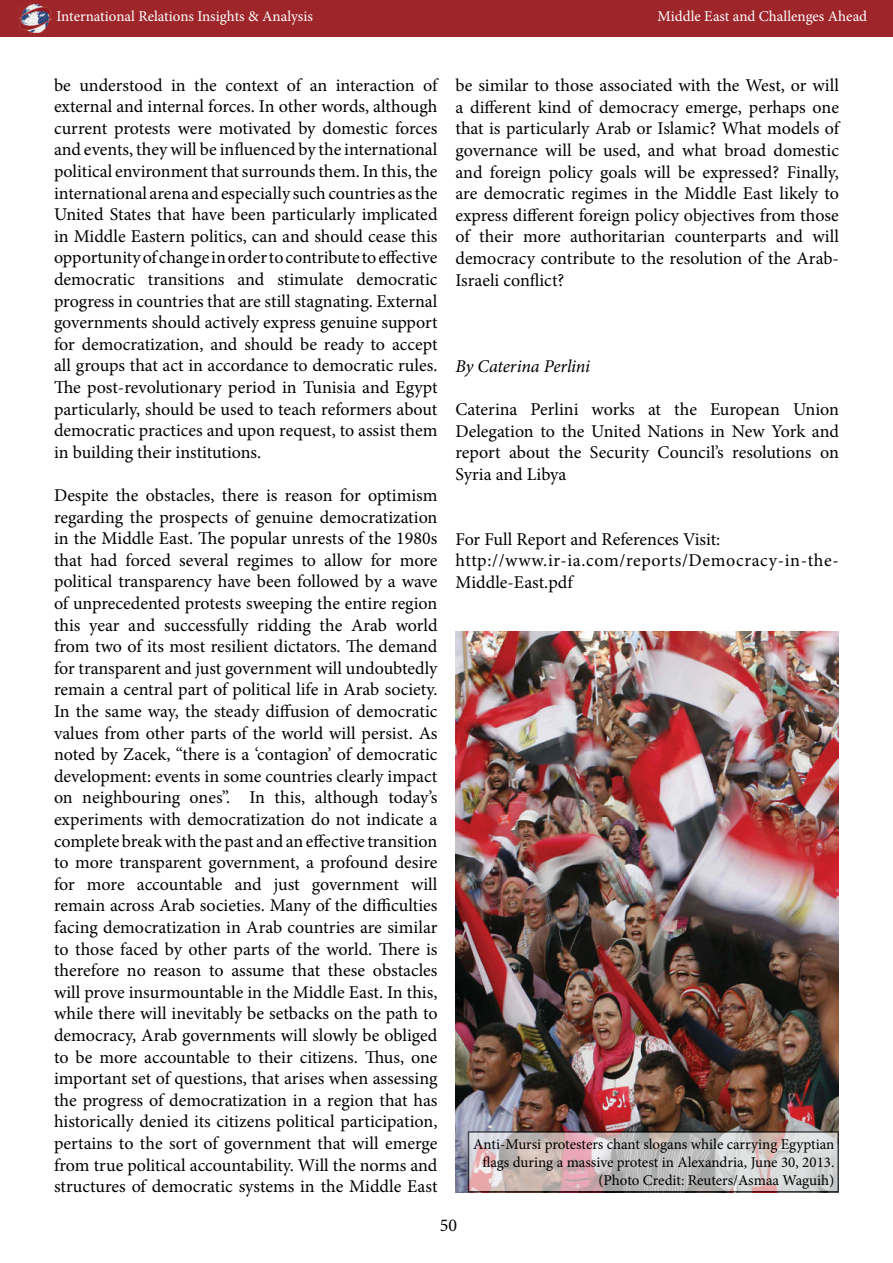
<style>
.page{position:relative;width:893px;height:1263px;background:#fff}
.page>*{position:absolute;margin:0;border:0;box-sizing:border-box;transform-origin:0 0}
.t1{font:18px/21.6px "Minion Pro";color:#000;text-align:justify}
.t2{font:italic 18px "Minion Pro";letter-spacing:-.01em;color:#000}
.t3{font:15px/18px "Minion Pro";letter-spacing:-.005em;color:#000;text-align:right}
.t4{font:15px "Minion Pro";color:#fff}
</style>
<div class="page">
<img style="left:455px;top:631px;width:384px;height:561px">
<div style="left:0;top:0;width:893px;height:37px;background:#9e262a"></div>
<img style="left:18px;top:4px;width:33px;height:28px">
<svg style="left:471px;top:1134px;width:365px;height:55px;background:#cdc3c3"></svg>
<div style="left:468px;top:1131px;width:371px;height:61px;border:2px solid #000"></div>
<p class="t4" style="left:56px;top:7px;width:258px">International Relations Insights &amp; Analysis</p>
<p class="t4" style="left:657px;top:6px;width:211px">Middle East and Challenges Ahead</p>
<p class="t1" style="left:54px;top:74px;width:385px">be understood in the context of an interaction of external and internal forces. In other words, although current protests were motivated by domestic forces and events, they will be influenced by the international political environment that surrounds them. In this, the international arena and especially such countries as the United States that have been particularly implicated in Middle Eastern politics, can and should cease this opportunity of change in order to contribute to effective democratic transitions and stimulate democratic progress in countries that are still stagnating. External governments should actively express genuine support for democratization, and should be ready to accept all groups that act in accordance to democratic rules.<br>The post-revolutionary period in Tunisia and Egypt particularly, should be used to teach reformers about democratic practices and upon request, to assist them in building their institutions.</p>
<p class="t1" style="left:54px;top:484px;width:385px">Despite the obstacles, there is reason for optimism regarding the prospects of genuine democratization in the Middle East. The popular unrests of the 1980s that had forced several regimes to allow for more political transparency have been followed by a wave of unprecedented protests sweeping the entire region this year and successfully ridding the Arab world from two of its most resilient dictators. The demand for transparent and just government will undoubtedly remain a central part of political life in Arab society.<br>In the same way, the steady diffusion of democratic values from other parts of the world will persist. As noted by Zacek, “there is a ‘contagion’ of democratic development: events in some countries clearly impact on neighbouring ones”. In this, although today’s experiments with democratization do not indicate a complete break with the past and an effective transition to more transparent government, a profound desire for more accountable and just government will remain across Arab societies. Many of the difficulties facing democratization in Arab countries are similar to those faced by other parts of the world. There is therefore no reason to assume that these obstacles will prove insurmountable in the Middle East. In this, while there will inevitably be setbacks on the path to democracy, Arab governments will slowly be obliged to be more accountable to their citizens. Thus, one important set of questions, that arises when assessing the progress of democratization in a region that has historically denied its citizens political participation, pertains to the sort of government that will emerge from true political accountability. Will the norms and structures of democratic systems in the Middle East</p>
<p class="t1" style="left:455px;top:75px;width:385px">be similar to those associated with the West, or will a different kind of democracy emerge, perhaps one that is particularly Arab or Islamic? What models of governance will be used, and what broad domestic and foreign policy goals will be expressed? Finally, are democratic regimes in the Middle East likely to express different foreign policy objectives from those of their more authoritarian counterparts and will democracy contribute to the resolution of the Arab-Israeli conflict?</p>
<p class="t2" style="left:455px;top:354px;width:136px">By Caterina Perlini</p>
<p class="t1" style="left:455px;top:399px;width:385px">Caterina Perlini works at the European Union Delegation to the United Nations in New York and report about the Security Council’s resolutions on Syria and Libya</p>
<p class="t1" style="left:455px;top:528px;width:385px;text-align:left">For Full Report and References Visit: http://www.ir-ia.com/reports/Democracy-in-the-<br>Middle-East.pdf</p>
<p class="t3" style="left:473px;top:1135px;width:363px">Anti-Mursi protesters chant slogans while carrying Egyptian flags during a massive protest in Alexandria, June 30, 2013. (Photo Credit: Reuters/Asmaa Waguih)</p>
<p class="t1" style="left:440px;top:1215px;width:19px">50</p>
</div>
